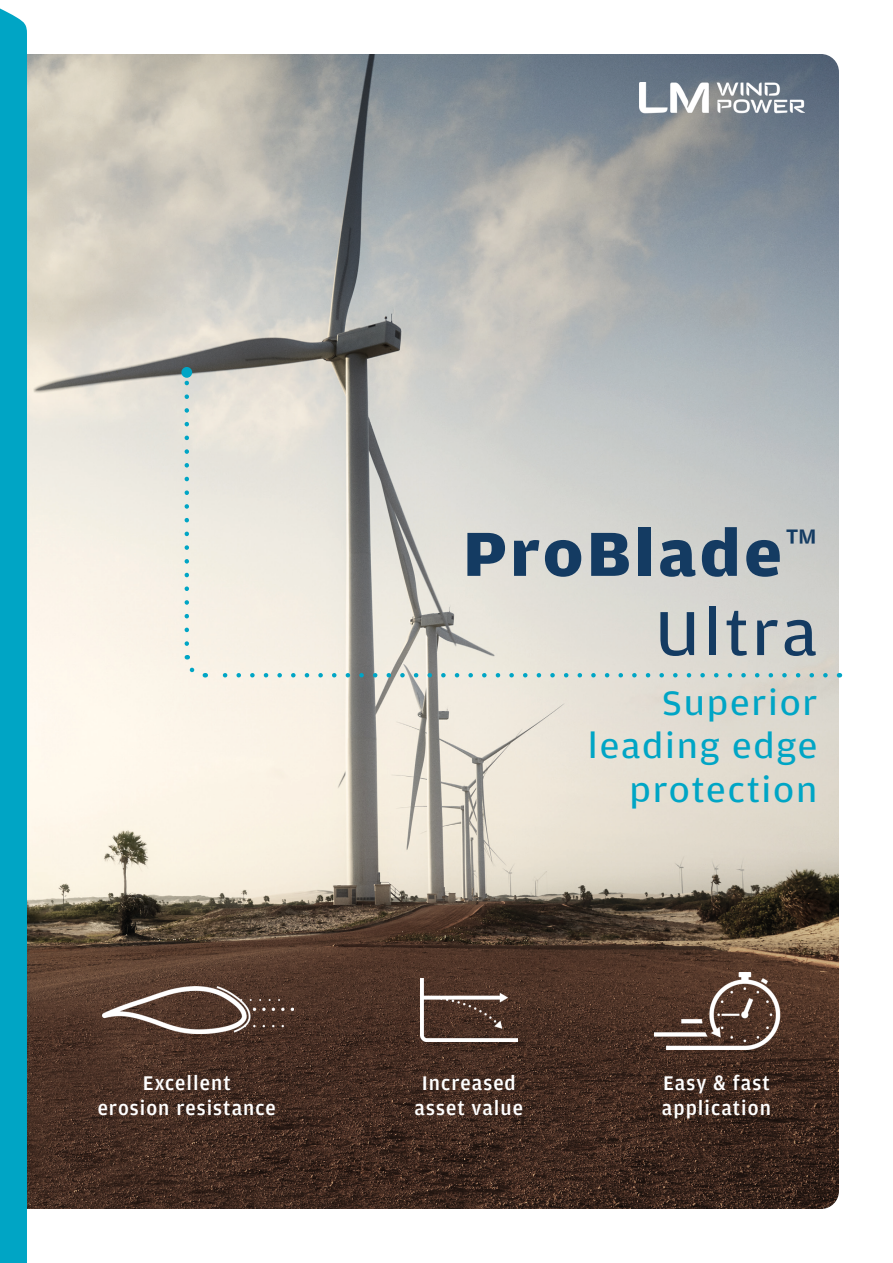
<style>
.page{position:relative;width:893px;height:1263px;background:#fff}
.page>*{position:absolute;margin:0;border:0;box-sizing:border-box;transform-origin:0 0}
.t1{font:700 66px/79.2px "Amplitude Wide CE";letter-spacing:.05em;color:#143b62;text-align:right}
.t2{font:36px/43.2px "Amplitude Wide CE";letter-spacing:.05em;color:#00a5c5;text-align:right}
.t3{font:500 21px/25.2px "Amplitude CE";letter-spacing:.05em;color:#fff;text-align:center}
.s1{font-weight:400}
</style>
<div class="page">
<img style="left:27px;top:54px;width:812px;height:1155px">
<img style="left:639px;top:82px;width:165px;height:37px">
<svg style="left:212px;top:673px;width:613px;height:4px;background:#a5cdcf"></svg>
<svg style="left:182px;top:655px;width:16px;height:21px"></svg>
<svg style="left:185px;top:378px;width:4px;height:266px"></svg>
<div style="left:181px;top:367px;width:11px;height:11px;background:#00a5c5;border-radius:50%"></div>
<img style="left:103px;top:986px;width:190px;height:48px">
<img style="left:420px;top:978px;width:98px;height:64px">
<img style="left:655px;top:972px;width:147px;height:78px">
<div style="left:0;top:9px;width:27px;height:1254px;background:#00a5c5"></div>
<p class="t1" style="left:463px;top:515px;width:356px">ProBlade<sup>™<br></sup><span class="s1">Ultra</span></p>
<p class="t2" style="left:588px;top:681px;width:231px">Superior leading edge protection</p>
<p class="t3" style="left:98px;top:1070px;width:180px">Excellent<br>erosion resistance</p>
<p class="t3" style="left:662px;top:1070px;width:111px;text-align:left">Easy &amp; fast application</p>
<p class="t3" style="left:422px;top:1070px;width:96px">Increased</p>
<p class="t3" style="left:414px;top:1096px;width:110px">asset value</p>
</div>
